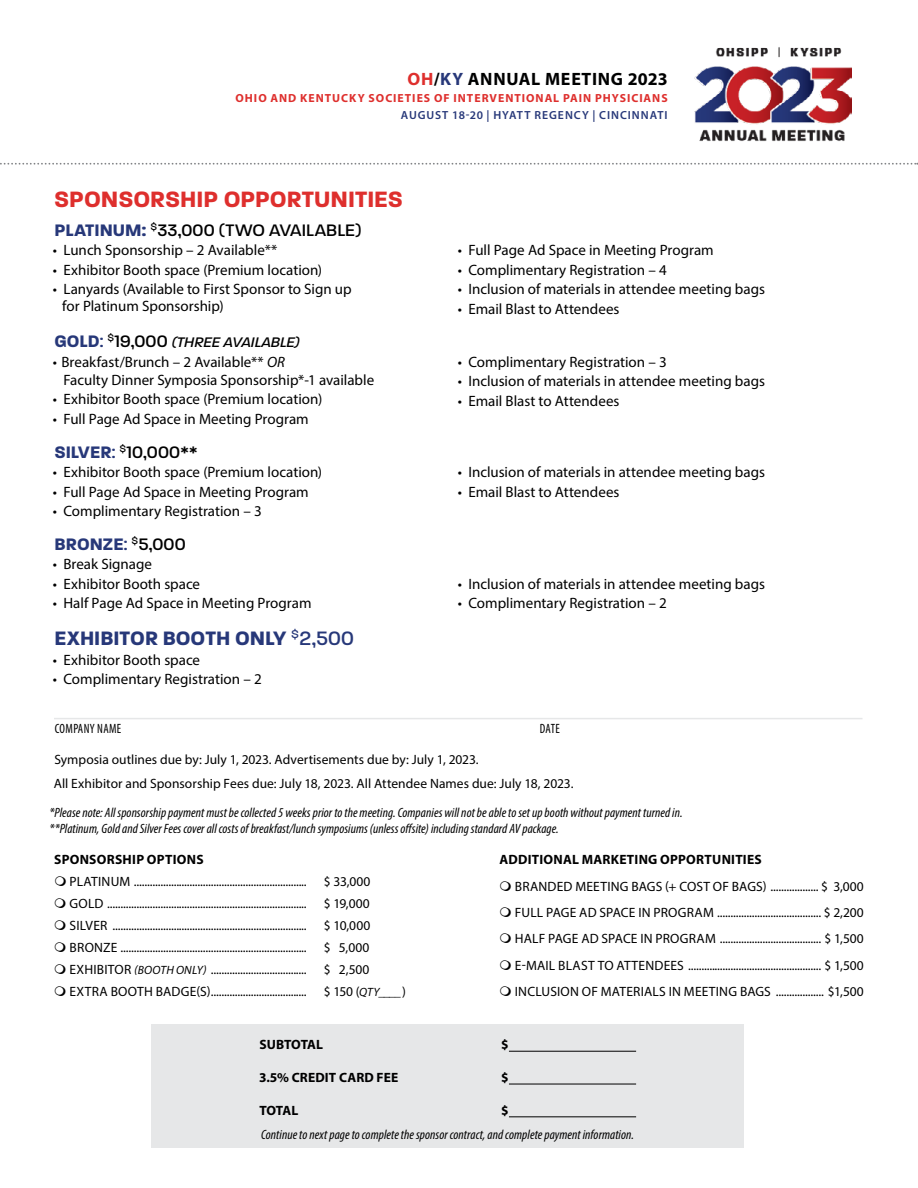
<style>
.page{position:relative;width:918px;height:1188px;background:#fff}
.page>*{position:absolute;margin:0;border:0;box-sizing:border-box;transform-origin:0 0}
.t1{font:700 24px "Paralucent";color:#de2f2d}
.t2{font:700 21px "Paralucent";color:#273879}
.t3{font:500 18px "Paralucent";letter-spacing:.01em;color:#000}
.t4{font:700 18px "Paralucent";color:#273879}
.t5{font:700 17.85px "Myriad Pro";letter-spacing:.04em;color:#000101}
.t6{font:15px/16.5px "Myriad Pro";color:#000}
.t7{font:italic 500 15px "Paralucent";letter-spacing:.005em;color:#000}
.t8{font:13.5px/26.2px "Myriad Pro";letter-spacing:.005em;color:#000}
.t9{font:italic condensed 13.5px/16.2px "Myriad Pro";letter-spacing:.005em;color:#000}
.t10{font:700 13.5px "Myriad Pro";letter-spacing:.015em;color:#000}
.t11{font:condensed 13.5px "Myriad Pro";letter-spacing:.03em;color:#000;scale:.92 1}
.t12{font:700 13.5px "Myriad Pro";letter-spacing:-.01em;color:#000}
.t13{font:italic 12px "Myriad Pro";color:#000}
.t14{font:700 11.7px "Myriad Pro";letter-spacing:.085em;color:#de2f2d}
.t15{font:600 11.7px "Myriad Pro";letter-spacing:.08em;color:#273879}
.s1{color:#de2f2d}
.s2{color:#273879}
.s3{font-weight:700;color:#273879}
.s4{font-weight:700;font-style:normal;font-size:18px;color:#273879}
.s5{font-style:normal;font-size:18px;color:#273879}
.s6{font-style:normal;font-size:18px}
.s7{font-style:italic}
.s8{font-weight:500}
.s9{font-weight:500;color:#000}
.s10{font-style:italic;font-size:12px}
.s11{font-style:normal;font-size:13.5px}
</style>
<div class="page">
<hr style="left:54px;top:718px;width:808px;height:1px;background:#e6e7e8">
<svg style="left:0;top:163px;width:918px;height:2px"></svg>
<img style="left:694px;top:47px;width:158px;height:94px">
<div style="left:151px;top:1024px;width:593px;height:123px;background:#e6e7e8"></div>
<hr style="left:509px;top:1051px;width:127px;height:1px;background:#000">
<hr style="left:509px;top:1084px;width:127px;height:1px;background:#000">
<hr style="left:509px;top:1116px;width:127px;height:1px;background:#000">
<h3 class="t5" style="left:408px;top:67px;width:262px"><span class="s1">OH</span>/<span class="s2">KY</span> ANNUAL MEETING 2023</h3>
<p class="t14" style="left:235px;top:90px;width:434px">OHIO AND KENTUCKY SOCIETIES OF INTERVENTIONAL PAIN PHYSICIANS</p>
<p class="t15" style="left:401px;top:108px;width:268px">AUGUST 18-20 | HYATT REGENCY | CINCINNATI</p>
<h1 class="t1" style="left:54px;top:185px;width:350px">SPONSORSHIP OPPORTUNITIES</h1>
<h3 class="t3" style="left:55px;top:219px;width:308px"><span class="s3">PLATINUM:</span> <sup>$</sup>33,000 (TWO AVAILABLE)</h3>
<p class="t6" style="left:53px;top:242px;width:226px">• Lunch Sponsorship – 2 Available**</p>
<p class="t6" style="left:53px;top:261px;width:271px">• Exhibitor Booth space (Premium location)</p>
<p class="t6" style="left:62px;top:281px;width:291px;text-indent:-9px">• Lanyards (Available to First Sponsor to Sign up for Platinum Sponsorship)</p>
<p class="t7" style="left:54px;top:334px;width:247px"><span class="s4">GOLD</span><span class="s5">:</span> <sup>$</sup><span class="s6">19,000</span> (THREE AVAILABLE)</p>
<p class="t6" style="left:64px;top:353px;width:312px;line-height:18px;text-indent:-11px">• Breakfast/Brunch – 2 Available** <span class="s7">OR<br></span>Faculty Dinner Symposia Sponsorship*-1 available</p>
<p class="t6" style="left:53px;top:391px;width:271px">• Exhibitor Booth space (Premium location)</p>
<p class="t6" style="left:53px;top:410px;width:257px">• Full Page Ad Space in Meeting Program</p>
<h3 class="t3" style="left:54px;top:441px;width:145px"><span class="s3">SILVER</span><span class="s2">:</span> <sup>$</sup>10,000**</h3>
<p class="t6" style="left:53px;top:464px;width:271px">• Exhibitor Booth space (Premium location)</p>
<p class="t6" style="left:53px;top:483px;width:257px">• Full Page Ad Space in Meeting Program</p>
<p class="t6" style="left:53px;top:503px;width:210px">• Complimentary Registration – 3</p>
<h3 class="t4" style="left:55px;top:533px;width:133px">BRONZE<span class="s8">:</span> <sup>$</sup><span class="s9">5,000</span></h3>
<p class="t6" style="left:53px;top:556px;width:101px">• Break Signage</p>
<p class="t6" style="left:53px;top:575px;width:149px">• Exhibitor Booth space</p>
<p class="t6" style="left:53px;top:595px;width:260px">• Half Page Ad Space in Meeting Program</p>
<p class="t6" style="left:458px;top:242px;width:257px">• Full Page Ad Space in Meeting Program</p>
<p class="t6" style="left:458px;top:261px;width:210px">• Complimentary Registration – 4</p>
<p class="t6" style="left:458px;top:281px;width:309px">• Inclusion of materials in attendee meeting bags</p>
<p class="t6" style="left:458px;top:300px;width:163px">• Email Blast to Attendees</p>
<p class="t6" style="left:458px;top:353px;width:210px">• Complimentary Registration – 3</p>
<p class="t6" style="left:458px;top:373px;width:309px">• Inclusion of materials in attendee meeting bags</p>
<p class="t6" style="left:458px;top:392px;width:163px">• Email Blast to Attendees</p>
<p class="t6" style="left:458px;top:464px;width:309px">• Inclusion of materials in attendee meeting bags</p>
<p class="t6" style="left:458px;top:483px;width:163px">• Email Blast to Attendees</p>
<p class="t6" style="left:458px;top:575px;width:309px">• Inclusion of materials in attendee meeting bags</p>
<p class="t6" style="left:458px;top:595px;width:210px">• Complimentary Registration – 2</p>
<h2 class="t2" style="left:55px;top:626px;width:301px">EXHIBITOR BOOTH ONLY <sup>$</sup><span class="s8">2,500</span></h2>
<p class="t6" style="left:53px;top:651px;width:149px">• Exhibitor Booth space</p>
<p class="t6" style="left:53px;top:671px;width:210px">• Complimentary Registration – 2</p>
<p class="t11" style="left:55px;top:720px;width:74px">COMPANY NAME</p>
<p class="t11" style="left:540px;top:720px;width:23px">DATE</p>
<p class="t8" style="left:54px;top:747px;width:521px;line-height:24px">Symposia outlines due by: July 1, 2023. Advertisements due by: July 1, 2023.<br>All Exhibitor and Sponsorship Fees due: July 18, 2023. All Attendee Names due: July 18, 2023.</p>
<p class="t9" style="left:50px;top:805px;width:635px">*Please note: All sponsorship payment must be collected 5 weeks prior to the meeting. Companies will not be able to set up booth without payment turned in. **Platinum, Gold and Silver Fees cover all costs of breakfast/lunch symposiums (unless offsite) including standard AV package.</p>
<p class="t10" style="left:54px;top:851px;width:151px">SPONSORSHIP OPTIONS</p>
<p class="t8" style="left:70px;top:868px;width:239px">PLATINUM .................................................................</p>
<p class="t8" style="left:324px;top:868px;width:48px">$ 33,000</p>
<p class="t8" style="left:70px;top:890px;width:239px">GOLD ...........................................................................</p>
<p class="t8" style="left:324px;top:890px;width:47px">$ 19,000</p>
<p class="t8" style="left:70px;top:912px;width:239px">SILVER .........................................................................</p>
<p class="t8" style="left:324px;top:912px;width:48px">$ 10,000</p>
<p class="t8" style="left:70px;top:934px;width:239px">BRONZE ......................................................................</p>
<p class="t8" style="left:324px;top:934px;width:47px">$ 5,000</p>
<p class="t8" style="left:70px;top:956px;width:239px">EXHIBITOR <span class="s10">(BOOTH ONLY)</span> ....................................</p>
<p class="t8" style="left:324px;top:956px;width:47px">$ 2,500</p>
<p class="t8" style="left:70px;top:978px;width:239px">EXTRA BOOTH BADGE(S)....................................</p>
<p class="t13" style="left:324px;top:984px;width:83px"><span class="s11">$ 150 (</span>QTY____ <span class="s11">)</span></p>
<p class="t10" style="left:499px;top:851px;width:264px">ADDITIONAL MARKETING OPPORTUNITIES</p>
<p class="t8" style="left:515px;top:873px;width:351px;text-align:justify">BRANDED MEETING BAGS (+ COST OF BAGS) .................. $ 3,000<br>FULL PAGE AD SPACE IN PROGRAM ....................................... $ 2,200<br>HALF PAGE AD SPACE IN PROGRAM ...................................... $ 1,500<br>E-MAIL BLAST TO ATTENDEES .................................................. $ 1,500<br>INCLUSION OF MATERIALS IN MEETING BAGS .................. $1,500</p>
<p class="t12" style="left:259px;top:1036px;width:65px">SUBTOTAL</p>
<p class="t10" style="left:501px;top:1036px;width:9px">$</p>
<p class="t10" style="left:259px;top:1068px;width:141px">3.5% CREDIT CARD FEE</p>
<p class="t10" style="left:501px;top:1068px;width:9px">$</p>
<p class="t10" style="left:259px;top:1101px;width:41px">TOTAL</p>
<p class="t10" style="left:501px;top:1101px;width:9px">$</p>
<p class="t9" style="left:261px;top:1127px;width:374px">Continue to next page to complete the sponsor contract, and complete payment information.</p>
</div>
